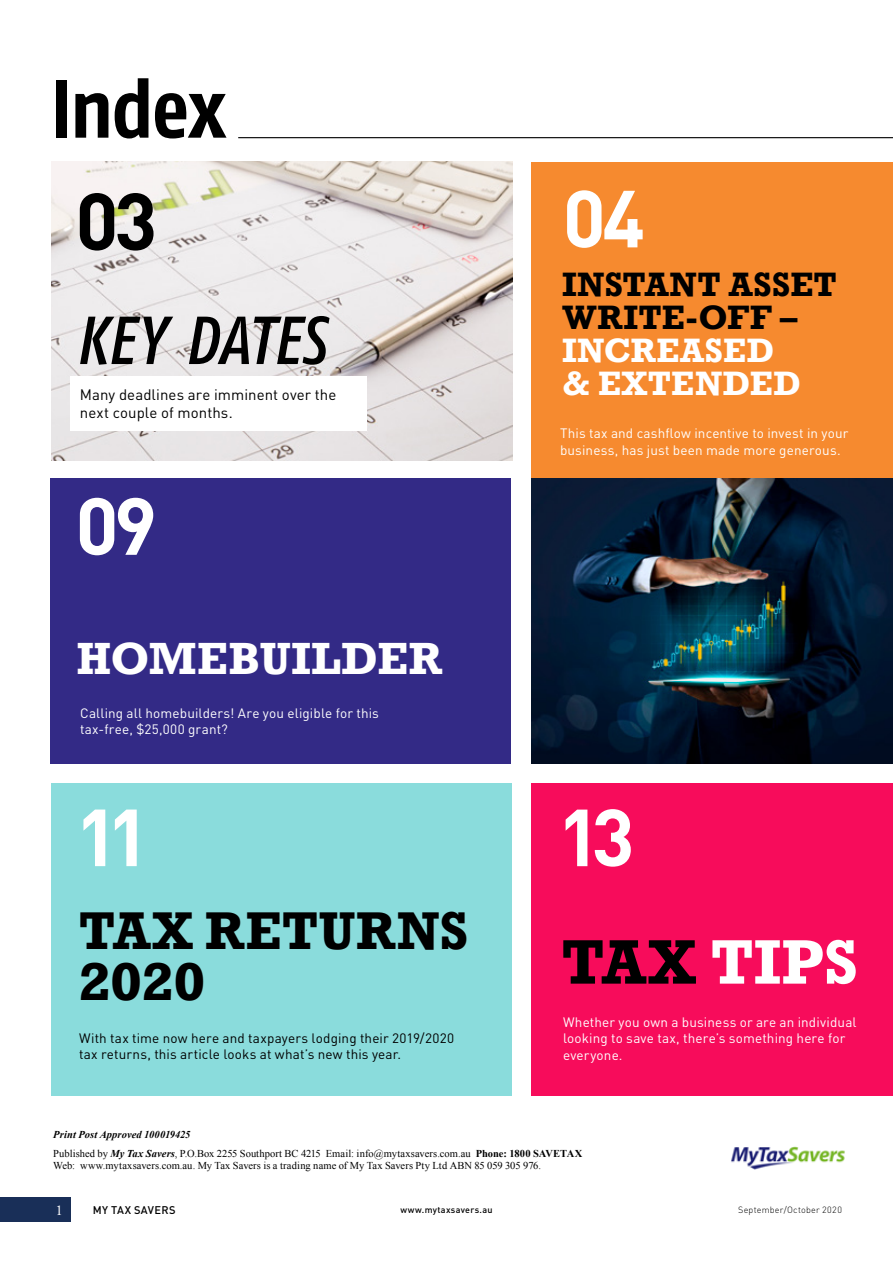
<style>
.page{position:relative;width:893px;height:1263px;background:#fff}
.page>*{position:absolute;margin:0;border:0;box-sizing:border-box;transform-origin:0 0}
.t1{font:700 82.5px "Fago Co";letter-spacing:-.02em;color:#000}
.t2{font:700 79.5px "DIN Pro";letter-spacing:-.09em;color:#fff}
.t3{font:700 79.5px "DIN Pro";color:#000}
.t4{font:67.65px "Fago Co Mediumtalic Caps";letter-spacing:-.02em;color:#000}
.t5{font:700 58.95px "Rockwell";letter-spacing:.01em;color:#fff}
.t6{font:700 49.8px/50.7px "Rockwell";letter-spacing:.01em;color:#000}
.t7{font:700 42.3px "Rockwell";letter-spacing:.015em;color:#fff}
.t8{font:700 31.8px/33px "Rockwell";letter-spacing:.015em;color:#000}
.t9{font:700 31.8px/33px "Rockwell";letter-spacing:.02em;color:#fff}
.t10{font:15px/18px "DIN Pro";letter-spacing:.005em;color:#000}
.t11{font:15px "Adobe Garamond Pro";color:#fff}
.t12{font:13.5px/16.5px "DIN Pro";letter-spacing:.01em;color:#fff}
.t13{font:13.5px/16.5px "DIN Pro";letter-spacing:.01em;color:#000}
.t14{font:500 10.95px "DIN Pro";letter-spacing:.045em;color:#000}
.t15{font:10.5px/12px "Times New Roman";letter-spacing:.005em;color:#000}
.t16{font:italic 700 10.5px "Times New Roman";letter-spacing:.01em;color:#000}
.t17{font:300 9px "DIN Pro";letter-spacing:.03em;color:#000}
.t18{font:500 9px "DIN Pro";letter-spacing:.035em;color:#000}
.s1{color:#000}
.s2{font-weight:700;font-style:italic}
.s3{font-weight:700}
</style>
<div class="page">
<div style="left:51px;top:783px;width:461px;height:312px;background:#8adcdc"></div>
<div style="left:532px;top:783px;width:361px;height:312px;background:#f70c5b"></div>
<img style="left:51px;top:162px;width:461px;height:298px">
<div style="left:50px;top:478px;width:460px;height:286px;background:#332a86"></div>
<div style="left:531px;top:163px;width:362px;height:601px;background:#f68a2f"></div>
<img style="left:531px;top:478px;width:362px;height:286px">
<div style="left:0;top:1197px;width:71px;height:25px;background:#192f58"></div>
<hr style="left:238px;top:137px;width:655px;height:1px;background:#000">
<div style="left:71px;top:376px;width:296px;height:54px;background:#fff"></div>
<img style="left:731px;top:1146px;width:114px;height:24px">
<h1 class="t1" style="left:51px;top:61px;width:177px">Index</h1>
<h2 class="t3" style="left:75px;top:167px;width:83px">03</h2>
<h2 class="t2" style="left:563px;top:165px;width:84px">04</h2>
<h3 class="t4" style="left:74px;top:301px;width:253px">KEY DATES</h3>
<p class="t10" style="left:80px;top:385px;width:258px">Many deadlines are imminent over the next couple of months.</p>
<h2 class="t2" style="left:76px;top:472px;width:83px">09</h2>
<h3 class="t7" style="left:77px;top:631px;width:367px">HOMEBUILDER</h3>
<p class="t12" style="left:80px;top:704px;width:300px">Calling all homebuilders! Are you eligible for this tax-free, $25,000 grant?</p>
<h2 class="t2" style="left:75px;top:783px;width:76px">11</h2>
<h3 class="t6" style="left:79px;top:905px;width:391px">TAX RETURNS<br>2020</h3>
<p class="t13" style="left:79px;top:1029px;width:377px">With tax time now here and taxpayers lodging their 2019/2020 tax returns, this article looks at what’s new this year.</p>
<p class="t16" style="left:53px;top:1127px;width:139px">Print Post Approved 100019425</p>
<h3 class="t8" style="left:562px;top:267px;width:276px">INSTANT ASSET<br>WRITE-OFF –</h3>
<h3 class="t9" style="left:562px;top:333px;width:240px">INCREASED &amp; EXTENDED</h3>
<p class="t12" style="left:560px;top:424px;width:290px">This tax and cashflow incentive to invest in your business, has just been made more generous.</p>
<h2 class="t2" style="left:557px;top:783px;width:79px">13</h2>
<h3 class="t5" style="left:561px;top:924px;width:298px"><span class="s1">TAX</span> TIPS</h3>
<p class="t12" style="left:563px;top:1013px;width:295px">Whether you own a business or are an individual looking to save tax, there’s something here for everyone.</p>
<p class="t15" style="left:53px;top:1147px;width:531px">Published by <span class="s2">My Tax Savers</span>, P.O.Box 2255 Southport BC 4215 Email: info@mytaxsavers.com.au <span class="s3">Phone: 1800 SAVETAX<br></span>Web: www.mytaxsavers.com.au. My Tax Savers is a trading name of My Tax Savers Pty Ltd ABN 85 059 305 976.</p>
<p class="t11" style="left:56px;top:1201px;width:9px">1</p>
<p class="t14" style="left:93px;top:1202px;width:84px">MY TAX SAVERS</p>
<p class="t18" style="left:400px;top:1203px;width:94px">www.mytaxsavers.au</p>
<p class="t17" style="left:738px;top:1203px;width:105px">September/October 2020</p>
</div>
